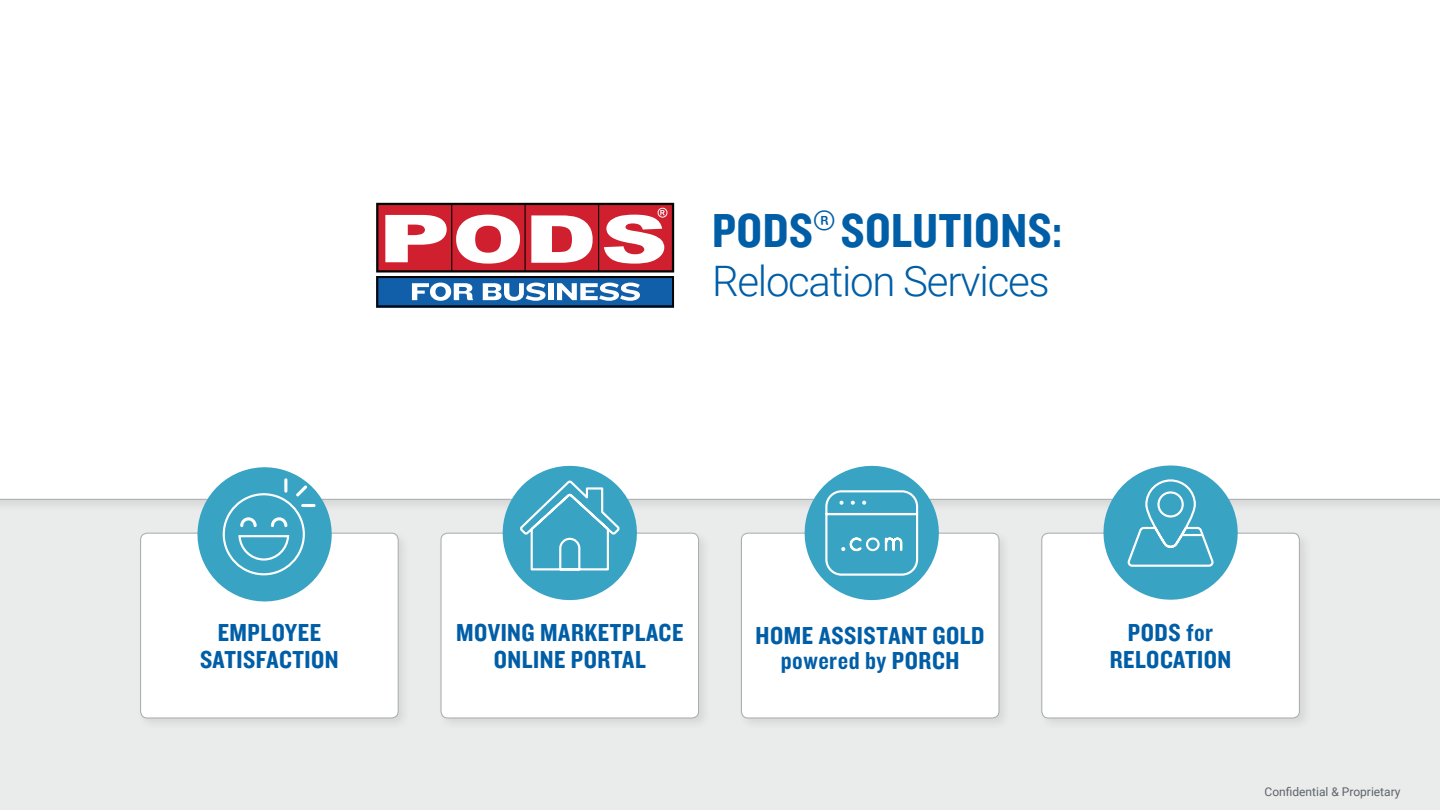
<style>
.page{position:relative;width:1440px;height:810px;background:#eaebeb}
.page>*{position:absolute;margin:0;border:0;box-sizing:border-box;transform-origin:0 0}
.t1{font:49.5px "Knockout HTF50 Welterweight";letter-spacing:.01em;color:#005ea7}
.t2{font:300 42px "Roboto";letter-spacing:-.03em;color:#005ea7}
.t3{font:25.5px/24.3px "Knockout HTF50 Welterweight";letter-spacing:.02em;color:#005ea7;text-align:center}
.t4{font:12px "Roboto";color:#5c646a}
</style>
<div class="page">
<div style="left:0;top:0;width:1440px;height:500px;background:#fff"></div>
<div style="left:137px;top:530px;width:274px;height:201px;background:#231f20;opacity:.1"></div>
<div style="left:141px;top:533px;width:257px;height:185px;background:#fff;border-radius:7px"></div>
<div style="left:140px;top:533px;width:258px;height:185px;border:1px solid #a7a9ac;border-radius:7px"></div>
<div style="left:437px;top:530px;width:274px;height:201px;background:#231f20;opacity:.1"></div>
<div style="left:441px;top:533px;width:258px;height:185px;background:#fff;border-radius:7px"></div>
<div style="left:441px;top:533px;width:258px;height:185px;border:1px solid #a7a9ac;border-radius:7px"></div>
<div style="left:737px;top:530px;width:275px;height:201px;background:#231f20;opacity:.1"></div>
<div style="left:741px;top:533px;width:258px;height:185px;background:#fff;border-radius:7px"></div>
<div style="left:741px;top:533px;width:258px;height:185px;border:1px solid #a7a9ac;border-radius:7px"></div>
<div style="left:1038px;top:530px;width:274px;height:201px;background:#231f20;opacity:.1"></div>
<div style="left:1042px;top:533px;width:257px;height:185px;background:#fff;border-radius:7px"></div>
<div style="left:1042px;top:533px;width:258px;height:185px;border:1px solid #a7a9ac;border-radius:7px"></div>
<svg style="left:189px;top:459px;width:151px;height:143px"></svg>
<svg style="left:494px;top:457px;width:152px;height:144px"></svg>
<svg style="left:796px;top:457px;width:151px;height:144px"></svg>
<svg style="left:1095px;top:457px;width:151px;height:143px"></svg>
<svg style="left:376px;top:203px;width:298px;height:104px;background:#a97a8d"></svg>
<p class="t1" style="left:712px;top:204px;width:352px">PODS<sup>®</sup> SOLUTIONS:</p>
<p class="t2" style="left:712px;top:252px;width:339px">Relocation Services</p>
<p class="t3" style="left:218px;top:621px;width:105px">EMPLOYEE</p>
<p class="t3" style="left:200px;top:648px;width:140px">SATISFACTION</p>
<p class="t3" style="left:456px;top:621px;width:229px">MOVING MARKETPLACE</p>
<p class="t3" style="left:494px;top:648px;width:154px">ONLINE PORTAL</p>
<p class="t3" style="left:756px;top:624px;width:230px">HOME ASSISTANT GOLD powered by PORCH</p>
<p class="t3" style="left:1110px;top:620px;width:123px;line-height:27px">PODS for<br>RELOCATION</p>
<p class="t4" style="left:1264px;top:783px;width:138px">Confidential &amp; Proprietary</p>
</div>
